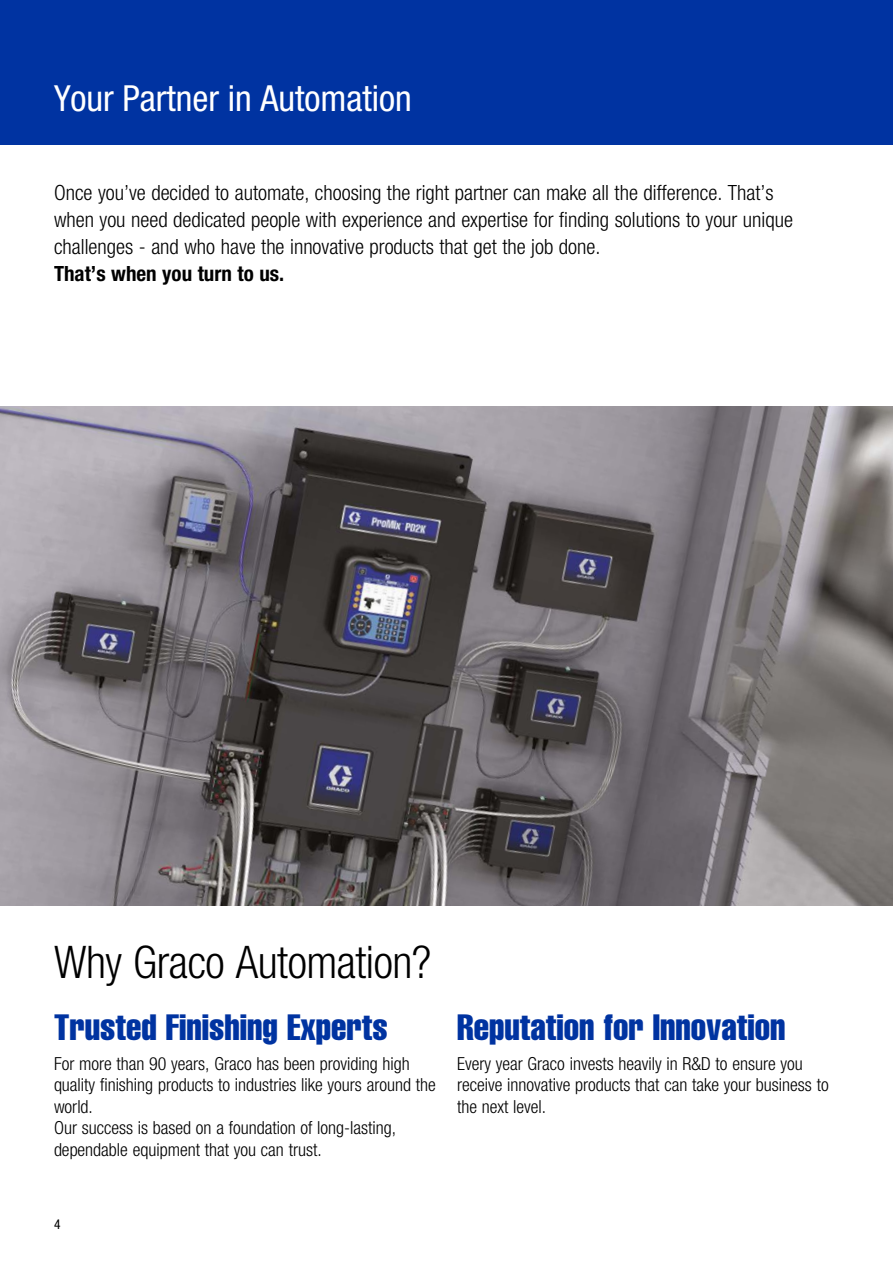
<style>
.page{position:relative;width:893px;height:1263px;background:#fff}
.page>*{position:absolute;margin:0;border:0;box-sizing:border-box;transform-origin:0 0}
.t1{font:300 condensed 45px "Helvetica Neue LT Std";letter-spacing:-.01em;color:#000}
.t2{font:36px "Helvetica LT Std Comp";color:#0033a1}
.t3{font:condensed 36px "Helvetica Neue LT Std";color:#fff}
.t4{font:300 condensed 21px/27px "Helvetica Neue LT Std";color:#000}
.t5{font:700 condensed 21px "Helvetica Neue LT Std";color:#000}
.t6{font:300 condensed 18px/21.6px "Helvetica Neue LT Std";color:#000}
.t7{font:condensed 13.5px "Helvetica Neue LT Std";color:#000}
</style>
<div class="page">
<div style="left:0;top:0;width:893px;height:145px;background:#0033a1"></div>
<img style="left:0;top:406px;width:893px;height:499px">
<h2 class="t3" style="left:54px;top:77px;width:359px">Your Partner in Automation</h2>
<p class="t4" style="left:54px;top:179px;width:741px">Once you’ve decided to automate, choosing the right partner can make all the difference. That’s when you need dedicated people with experience and expertise for finding solutions to your unique challenges - and who have the innovative products that get the job done.</p>
<p class="t5" style="left:54px;top:261px;width:232px">That’s when you turn to us.</p>
<h1 class="t1" style="left:54px;top:936px;width:379px">Why Graco Automation?</h1>
<h2 class="t2" style="left:54px;top:1004px;width:335px">Trusted Finishing Experts</h2>
<h2 class="t2" style="left:457px;top:1004px;width:330px">Reputation for Innovation</h2>
<p class="t6" style="left:54px;top:1052px;width:383px">For more than 90 years, Graco has been providing high quality finishing products to industries like yours around the world.<br>Our success is based on a foundation of long-lasting, dependable equipment that you can trust.</p>
<p class="t6" style="left:457px;top:1052px;width:373px">Every year Graco invests heavily in R&amp;D to ensure you receive innovative products that can take your business to the next level.</p>
<p class="t7" style="left:54px;top:1216px;width:8px">4</p>
</div>
